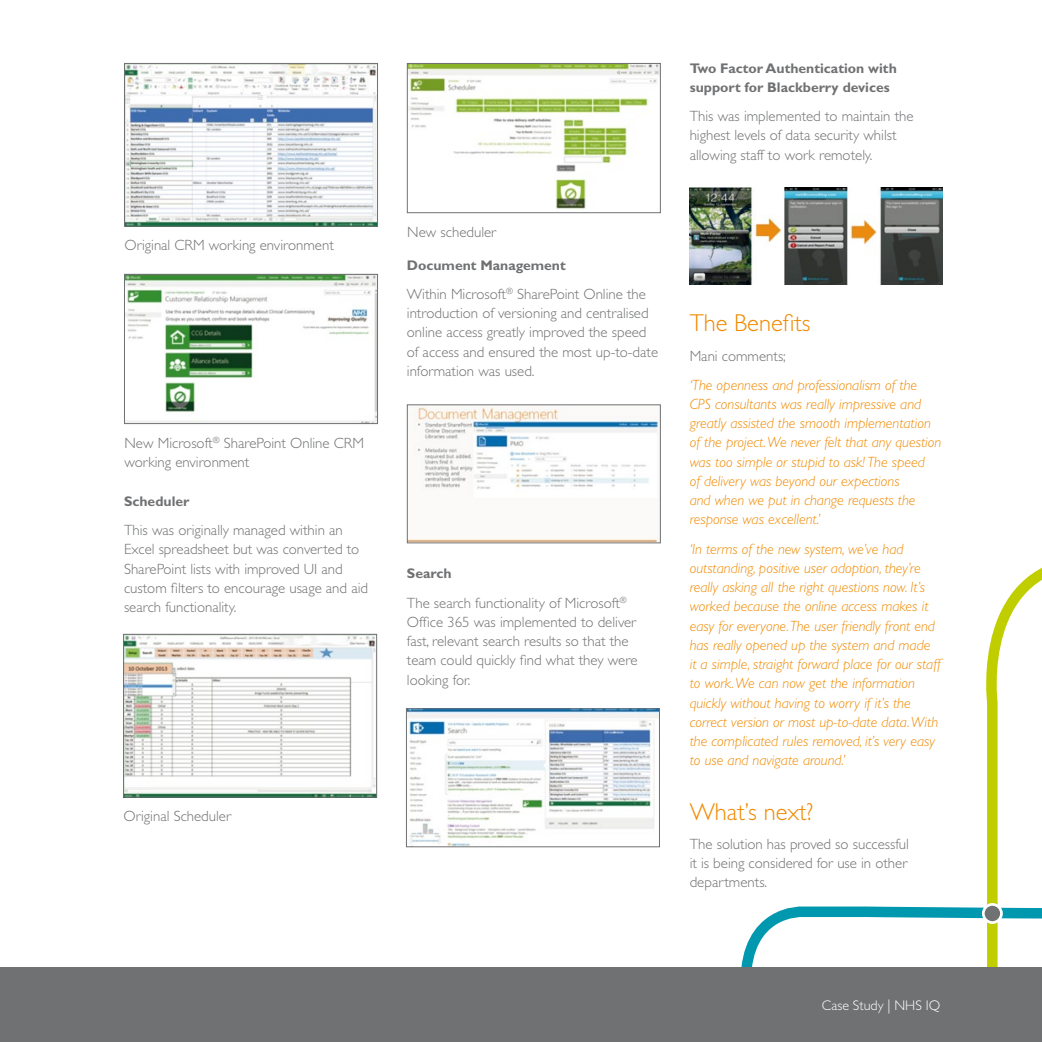
<style>
.page{position:relative;width:1042px;height:1042px;background:#fff}
.page>*{position:absolute;margin:0;border:0;box-sizing:border-box;transform-origin:0 0}
.t1{font:300 24.5px "Gill Sans Std";color:#f08a00}
.t2{font:300 14.88px/19.2px "Gill Sans Std";color:#707173}
.t3{font:italic 300 14.88px/19.2px "Gill Sans Std";color:#f08a00}
.t4{font:700 14px/19.2px "Gill Sans Std";color:#707173}
.t5{font:300 14px "Gill Sans Std";color:#fff}
</style>
<div class="page">
<svg style="left:741px;top:567px;width:301px;height:400px"></svg>
<div style="left:983px;top:904px;width:18px;height:19px;background:#707173;border-radius:50%"></div>
<div style="left:982px;top:903px;width:21px;height:21px;border:3px solid #fff;border-radius:50%"></div>
<div style="left:0;top:967px;width:1042px;height:75px;background:#707173"></div>
<img style="left:126px;top:65px;width:250px;height:160px">
<div style="left:124px;top:63px;width:254px;height:164px;border:1px solid #707173"></div>
<img style="left:126px;top:276px;width:250px;height:146px">
<div style="left:124px;top:274px;width:254px;height:150px;border:1px solid #707173"></div>
<img style="left:125px;top:636px;width:250px;height:159px">
<div style="left:123px;top:634px;width:254px;height:163px;border:1px solid #707173"></div>
<img style="left:409px;top:65px;width:250px;height:145px">
<div style="left:407px;top:63px;width:254px;height:150px;border:1px solid #707173"></div>
<img style="left:409px;top:406px;width:250px;height:135px">
<div style="left:407px;top:404px;width:254px;height:139px;border:1px solid #707173"></div>
<img style="left:408px;top:710px;width:250px;height:135px">
<div style="left:406px;top:708px;width:254px;height:139px;border:1px solid #707173"></div>
<img style="left:690px;top:188px;width:253px;height:97px">
<p class="t2" style="left:124px;top:235px;width:211px">Original CRM working environment</p>
<p class="t2" style="left:124px;top:433px;width:241px">New Microsoft<sup>®</sup> SharePoint Online CRM working environment</p>
<p class="t4" style="left:124px;top:491px;width:67px">Scheduler</p>
<p class="t2" style="left:124px;top:521px;width:245px">This was originally managed within an Excel spreadsheet but was converted to SharePoint lists with improved UI and custom filters to encourage usage and aid search functionality.</p>
<p class="t2" style="left:124px;top:806px;width:109px">Original Scheduler</p>
<p class="t2" style="left:407px;top:222px;width:90px">New scheduler</p>
<p class="t4" style="left:407px;top:255px;width:160px">Document Management</p>
<p class="t2" style="left:407px;top:284px;width:253px">Within Microsoft<sup>®</sup> SharePoint Online the introduction of versioning and centralised online access greatly improved the speed of access and ensured the most up-to-date information was used.</p>
<p class="t4" style="left:407px;top:564px;width:46px">Search</p>
<p class="t2" style="left:407px;top:593px;width:232px">The search functionality of Microsoft<sup>® </sup>Office 365 was implemented to deliver fast, relevant search results so that the team could quickly find what they were looking for.</p>
<p class="t4" style="left:690px;top:58px;width:209px">Two Factor Authentication with support for Blackberry devices</p>
<p class="t2" style="left:690px;top:107px;width:225px">This was implemented to maintain the highest levels of data security whilst allowing staff to work remotely.</p>
<h1 class="t1" style="left:690px;top:309px;width:122px">The Benefits</h1>
<p class="t2" style="left:690px;top:346px;width:98px">Mani comments;</p>
<p class="t3" style="left:690px;top:375px;width:253px">‘The openness and professionalism of the CPS consultants was really impressive and greatly assisted the smooth implementation of the project. We never felt that any question was too simple or stupid to ask! The speed<br>of delivery was beyond our expections<br>and when we put in change requests the response was excellent.’</p>
<p class="t3" style="left:690px;top:539px;width:253px">‘In terms of the new system, we’ve had outstanding, positive user adoption, they’re really asking all the right questions now. It’s worked because the online access makes it easy for everyone. The user friendly front end has really opened up the system and made it a simple, straight forward place for our staff to work. We can now get the information quickly without having to worry if it’s the correct version or most up-to-date data. With the complicated rules removed, it’s very easy to use and navigate around.’</p>
<h1 class="t1" style="left:690px;top:798px;width:125px">What’s next?</h1>
<p class="t2" style="left:690px;top:834px;width:221px;text-align:justify">The solution has proved so successful it is being considered for use in other departments.</p>
<p class="t5" style="left:822px;top:997px;width:120px">Case Study | NHS IQ</p>
</div>
